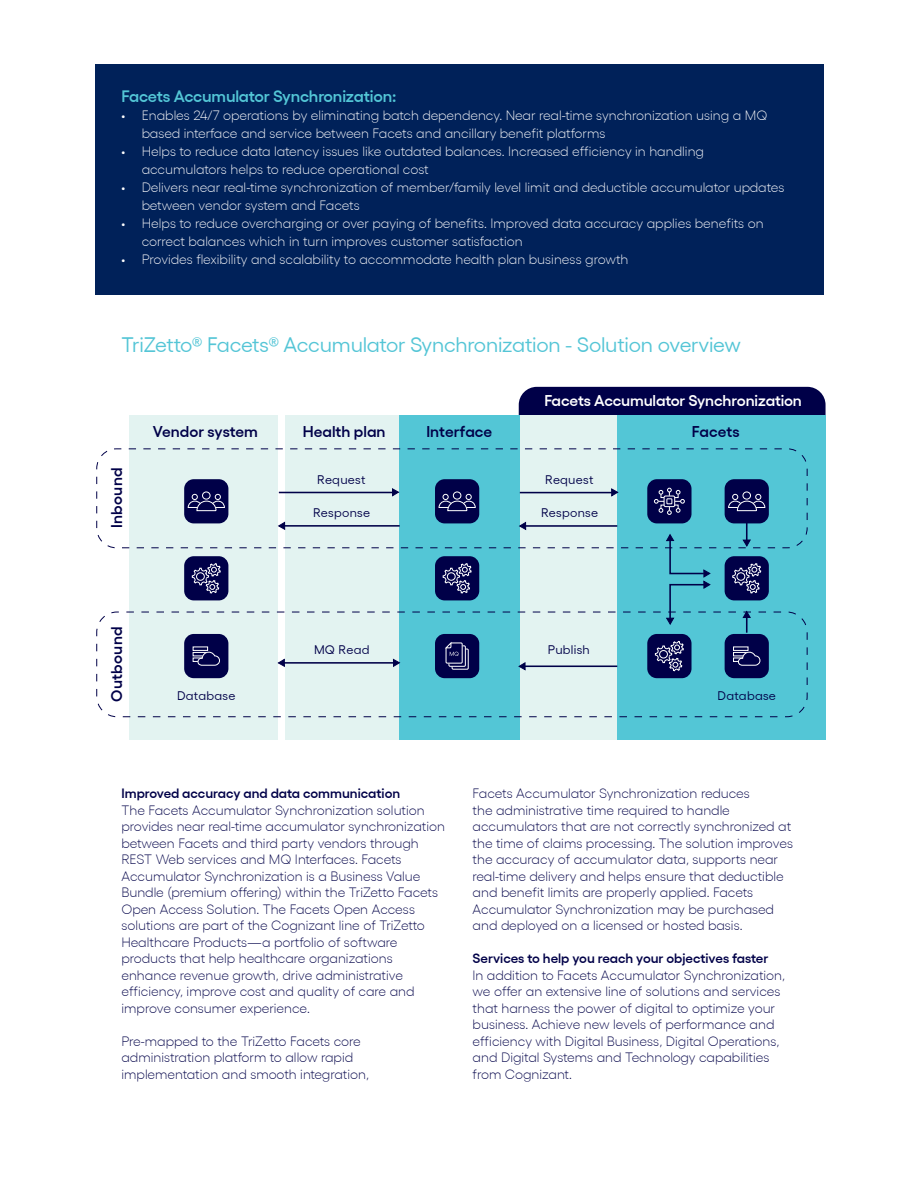
<style>
.page{position:relative;width:918px;height:1188px;background:#fff}
.page>*{position:absolute;margin:0;border:0;box-sizing:border-box;transform-origin:0 0}
.t1{font:21px "Gellix";letter-spacing:-.01em;color:#54c5d6}
.t2{font:600 16.5px "Gellix";letter-spacing:-.01em;color:#53c6d6}
.t3{font:600 15.6px "Gellix";color:#000048}
.t4{font:600 15.6px "Gellix";letter-spacing:-.01em;color:#fff}
.t5{font:600 15.6px "Gellix";letter-spacing:.02em;color:#000048}
.t6{font:300 13.5px/16.5px "Gellix";color:#000048}
.t7{font:300 13.5px/18px "Gellix";color:#fff}
.t8{font:600 13.5px "Gellix";color:#000048}
.t9{font:12.45px "Gellix";letter-spacing:.02em;color:#000048}
</style>
<div class="page">
<div style="left:95px;top:65px;width:729px;height:230px;background:#002159"></div>
<div style="left:519px;top:387px;width:307px;height:330px;background:#000048;border-radius:18px"></div>
<div style="left:129px;top:415px;width:149px;height:325px;background:#e3f3f1"></div>
<div style="left:285px;top:415px;width:520px;height:325px;background:#e3f3f1"></div>
<div style="left:399px;top:415px;width:120px;height:325px;background:#53c6d6"></div>
<div style="left:617px;top:415px;width:209px;height:325px;background:#53c6d6"></div>
<div style="left:96px;top:448px;width:712px;height:100px;border:1px dashed #000048;border-radius:20px"></div>
<div style="left:96px;top:612px;width:712px;height:105px;border:1px dashed #000048;border-radius:20px"></div>
<hr style="left:279px;top:492px;width:114px;height:1px;background:#000048">
<svg style="left:392px;top:488px;width:8px;height:9px"></svg>
<hr style="left:284px;top:525px;width:116px;height:2px;background:#000048">
<svg style="left:278px;top:521px;width:8px;height:9px"></svg>
<hr style="left:520px;top:492px;width:93px;height:1px;background:#000048">
<svg style="left:611px;top:488px;width:8px;height:9px"></svg>
<hr style="left:525px;top:525px;width:92px;height:2px;background:#000048">
<svg style="left:519px;top:521px;width:8px;height:9px"></svg>
<hr style="left:524px;top:666px;width:93px;height:1px;background:#000048">
<svg style="left:518px;top:662px;width:8px;height:9px"></svg>
<hr style="left:283px;top:662px;width:115px;height:2px;background:#000048">
<svg style="left:277px;top:658px;width:8px;height:9px"></svg>
<svg style="left:392px;top:658px;width:9px;height:9px"></svg>
<hr style="left:746px;top:509px;width:2px;height:32px;background:#000048">
<svg style="left:742px;top:539px;width:9px;height:8px"></svg>
<svg style="left:742px;top:610px;width:9px;height:23px"></svg>
<svg style="left:665px;top:534px;width:46px;height:91px"></svg>
<div style="left:184px;top:479px;width:44px;height:44px;background:#000048;border-radius:10px"></div>
<svg style="left:187px;top:494px;width:38px;height:18px"></svg>
<div style="left:202px;top:491px;width:9px;height:9px;border:1px solid #fff;border-radius:4px"></div>
<div style="left:184px;top:556px;width:44px;height:44px;background:#000048;border-radius:10px"></div>
<svg style="left:191px;top:563px;width:30px;height:31px"></svg>
<div style="left:435px;top:556px;width:44px;height:44px;background:#000048;border-radius:10px"></div>
<svg style="left:442px;top:563px;width:30px;height:31px"></svg>
<div style="left:725px;top:556px;width:44px;height:44px;background:#000048;border-radius:10px"></div>
<svg style="left:732px;top:563px;width:30px;height:31px"></svg>
<div style="left:647px;top:634px;width:45px;height:44px;background:#000048;border-radius:10px"></div>
<svg style="left:654px;top:640px;width:30px;height:32px"></svg>
<div style="left:184px;top:634px;width:44px;height:44px;background:#000048;border-radius:10px"></div>
<div style="left:193px;top:647px;width:15px;height:4px;border:1px solid #fff"></div>
<svg style="left:192px;top:651px;width:28px;height:15px"></svg>
<div style="left:725px;top:634px;width:44px;height:44px;background:#000048;border-radius:10px"></div>
<svg style="left:733px;top:646px;width:28px;height:20px"></svg>
<div style="left:435px;top:479px;width:44px;height:44px;background:#000048;border-radius:10px"></div>
<svg style="left:438px;top:494px;width:38px;height:18px"></svg>
<div style="left:453px;top:491px;width:8px;height:9px;border:1px solid #fff;border-radius:4px"></div>
<div style="left:435px;top:634px;width:44px;height:44px;background:#000048;border-radius:10px"></div>
<svg style="left:445px;top:642px;width:24px;height:28px"></svg>
<div style="left:647px;top:479px;width:45px;height:44px;background:#000048;border-radius:10px"></div>
<svg style="left:654px;top:488px;width:31px;height:27px"></svg>
<div style="left:725px;top:479px;width:44px;height:44px;background:#000048;border-radius:10px"></div>
<svg style="left:728px;top:494px;width:38px;height:18px"></svg>
<div style="left:742px;top:491px;width:9px;height:9px;border:1px solid #fff;border-radius:4px"></div>
<p class="t2" style="left:121px;top:84px;width:277px">Facets Accumulator Synchronization:</p>
<p class="t7" style="left:142px;top:105px;width:627px;text-indent:-20px">• Enables 24/7 operations by eliminating batch dependency. Near real-time synchronization using a MQ based interface and service between Facets and ancillary benefit platforms</p>
<p class="t7" style="left:142px;top:141px;width:564px;text-indent:-20px">• Helps to reduce data latency issues like outdated balances. Increased efficiency in handling accumulators helps to reduce operational cost</p>
<p class="t7" style="left:142px;top:177px;width:644px;text-indent:-20px">• Delivers near real-time synchronization of member/family level limit and deductible accumulator updates between vendor system and Facets</p>
<p class="t7" style="left:142px;top:213px;width:624px;text-indent:-20px">• Helps to reduce overcharging or over paying of benefits. Improved data accuracy applies benefits on correct balances which in turn improves customer satisfaction</p>
<p class="t7" style="left:121px;top:249px;width:509px">• Provides flexibility and scalability to accommodate health plan business growth</p>
<h1 class="t1" style="left:122px;top:328px;width:621px">TriZetto® Facets® Accumulator Synchronization - Solution overview</h1>
<p class="t4" style="left:545px;top:389px;width:259px">Facets Accumulator Synchronization</p>
<p class="t3" style="left:153px;top:419px;width:106px">Vendor system</p>
<p class="t3" style="left:303px;top:419px;width:84px">Health plan</p>
<p class="t9" style="left:317px;top:470px;width:50px">Request</p>
<p class="t9" style="left:545px;top:470px;width:50px">Request</p>
<p class="t9" style="left:313px;top:503px;width:59px">Response</p>
<p class="t9" style="left:541px;top:503px;width:59px">Response</p>
<p class="t3" style="left:426px;top:419px;width:67px">Interface</p>
<p class="t3" style="left:692px;top:419px;width:49px">Facets</p>
<p class="t5" style="left:104px;top:528px;width:62px;rotate:-90deg">Inbound</p>
<p class="t5" style="left:104px;top:702px;width:77px;rotate:-90deg">Outbound</p>
<p class="t9" style="left:314px;top:640px;width:57px">MQ Read</p>
<p class="t9" style="left:548px;top:640px;width:44px">Publish</p>
<p class="t9" style="left:177px;top:686px;width:60px">Database</p>
<p class="t9" style="left:717px;top:686px;width:60px">Database</p>
<p class="t8" style="left:121px;top:783px;width:280px">Improved accuracy and data communication</p>
<p class="t6" style="left:121px;top:801px;width:325px">The Facets Accumulator Synchronization solution provides near real-time accumulator synchronization between Facets and third party vendors through REST Web services and MQ Interfaces. Facets Accumulator Synchronization is a Business Value Bundle (premium offering) within the TriZetto Facets Open Access Solution. The Facets Open Access solutions are part of the Cognizant line of TriZetto Healthcare Products—a portfolio of software products that help healthcare organizations enhance revenue growth, drive administrative efficiency, improve cost and quality of care and improve consumer experience.</p>
<p class="t6" style="left:121px;top:1032px;width:249px">Pre-mapped to the TriZetto Facets core administration platform to allow rapid implementation and smooth integration,</p>
<p class="t6" style="left:473px;top:784px;width:322px">Facets Accumulator Synchronization reduces<br>the administrative time required to handle accumulators that are not correctly synchronized at the time of claims processing. The solution improves the accuracy of accumulator data, supports near real-time delivery and helps ensure that deductible and benefit limits are properly applied. Facets Accumulator Synchronization may be purchased and deployed on a licensed or hosted basis.</p>
<p class="t8" style="left:473px;top:948px;width:297px">Services to help you reach your objectives faster</p>
<p class="t6" style="left:473px;top:966px;width:314px">In addition to Facets Accumulator Synchronization, we offer an extensive line of solutions and services that harness the power of digital to optimize your business. Achieve new levels of performance and efficiency with Digital Business, Digital Operations, and Digital Systems and Technology capabilities from Cognizant.</p>
</div>
